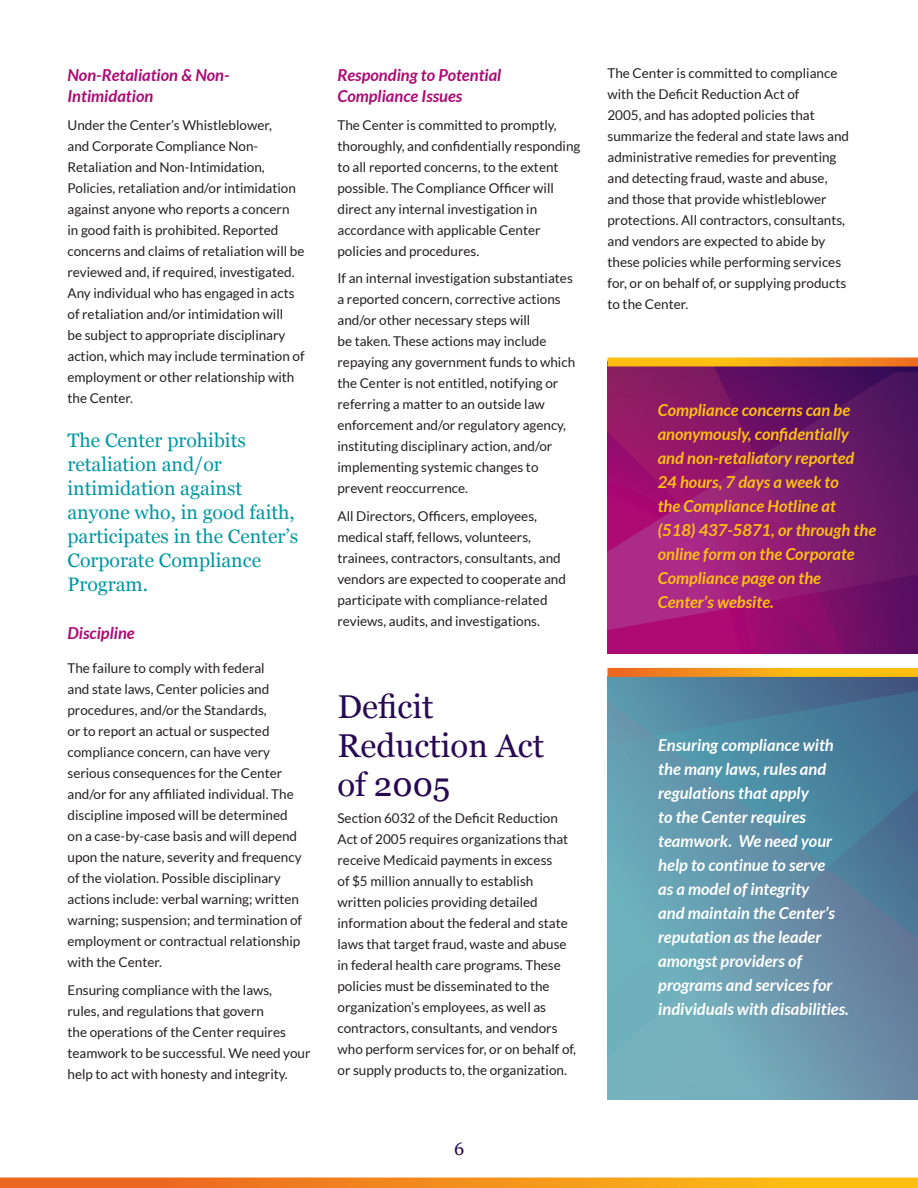
<style>
.page{position:relative;width:918px;height:1188px;background:#fff}
.page>*{position:absolute;margin:0;border:0;box-sizing:border-box;transform-origin:0 0}
.body_copy{font:33px/39px "Georgia";color:#280953}
.Call_Out{font:19.5px/24px "Georgia";color:#0097a4}
.t1{font:18px "Georgia";color:#280953}
.yellow_call_out_text{font:italic 700 16.5px/24px "Lato";color:#fff}
.body_copy-2{font:italic 700 16.5px/24px "Lato";color:#fdbe12}
.subhead{font:italic 700 16.5px/21px "Lato";color:#ad0a74}
.Call_Out-2{font:italic 700 16.5px "Lato";color:#ad0a74}
.body_copy-3{font:13.5px/21px "Lato";color:#231f20}
</style>
<div class="page">
<svg style="left:608px;top:677px;width:310px;height:422px;background:#5f92a9"></svg>
<svg style="left:608px;top:668px;width:310px;height:9px;background:#f5a019"></svg>
<svg style="left:860px;top:371px;width:58px;height:282px;background:#5d1462"></svg>
<svg style="left:608px;top:366px;width:252px;height:287px;background:#8f1970"></svg>
<svg style="left:607px;top:357px;width:311px;height:9px;background:#f7aa24"></svg>
<svg style="left:0;top:1178px;width:918px;height:10px;background:#f3901b"></svg>
<p class="subhead" style="left:68px;top:65px;width:164px">Non-Retaliation &amp; Non-<br>Intimidation</p>
<p class="body_copy-3" style="left:68px;top:114px;width:239px">Under the Center’s Whistleblower,<br>and Corporate Compliance Non-Retaliation and Non-Intimidation, Policies, retaliation and/or intimidation against anyone who reports a concern<br>in good faith is prohibited. Reported concerns and claims of retaliation will be reviewed and, if required, investigated.<br>Any individual who has engaged in acts of retaliation and/or intimidation will<br>be subject to appropriate disciplinary action, which may include termination of employment or other relationship with the Center.</p>
<p class="Call_Out" style="left:68px;top:427px;width:232px">The Center prohibits retaliation and/or intimidation against anyone who, in good faith, participates in the Center’s<br>Corporate Compliance<br>Program.</p>
<p class="Call_Out-2" style="left:68px;top:623px;width:69px">Discipline</p>
<p class="body_copy-3" style="left:68px;top:658px;width:236px">The failure to comply with federal<br>and state laws, Center policies and procedures, and/or the Standards,<br>or to report an actual or suspected compliance concern, can have very serious consequences for the Center and/or for any affiliated individual. The discipline imposed will be determined on a case-by-case basis and will depend upon the nature, severity and frequency of the violation. Possible disciplinary actions include: verbal warning; written warning; suspension; and termination of employment or contractual relationship with the Center.</p>
<p class="body_copy-3" style="left:68px;top:980px;width:244px">Ensuring compliance with the laws,<br>rules, and regulations that govern<br>the operations of the Center requires teamwork to be successful. We need your help to act with honesty and integrity.</p>
<p class="subhead" style="left:338px;top:65px;width:165px">Responding to Potential<br>Compliance Issues</p>
<p class="body_copy-3" style="left:338px;top:114px;width:245px">The Center is committed to promptly, thoroughly, and confidentially responding to all reported concerns, to the extent possible. The Compliance Officer will direct any internal investigation in accordance with applicable Center policies and procedures.</p>
<p class="body_copy-3" style="left:338px;top:268px;width:239px">If an internal investigation substantiates a reported concern, corrective actions and/or other necessary steps will<br>be taken. These actions may include repaying any government funds to which the Center is not entitled, notifying or referring a matter to an outside law enforcement and/or regulatory agency, instituting disciplinary action, and/or implementing systemic changes to prevent reoccurrence.</p>
<p class="body_copy-3" style="left:338px;top:506px;width:230px">All Directors, Officers, employees, medical staff, fellows, volunteers, trainees, contractors, consultants, and vendors are expected to cooperate and participate with compliance-related reviews, audits, and investigations.</p>
<p class="body_copy" style="left:338px;top:685px;width:208px">Deficit<br>Reduction Act of 2005</p>
<p class="body_copy-3" style="left:338px;top:808px;width:240px">Section 6032 of the Deficit Reduction Act of 2005 requires organizations that receive Medicaid payments in excess<br>of $5 million annually to establish written policies providing detailed information about the federal and state laws that target fraud, waste and abuse in federal health care programs. These policies must be disseminated to the organization’s employees, as well as contractors, consultants, and vendors who perform services for, or on behalf of, or supply products to, the organization.</p>
<h3 class="t1" style="left:454px;top:1135px;width:12px">6</h3>
<p class="body_copy-3" style="left:608px;top:63px;width:243px">The Center is committed to compliance with the Deficit Reduction Act of<br>2005, and has adopted policies that summarize the federal and state laws and administrative remedies for preventing and detecting fraud, waste and abuse, and those that provide whistleblower protections. All contractors, consultants, and vendors are expected to abide by these policies while performing services for, or on behalf of, or supplying products to the Center.</p>
<p class="body_copy-2" style="left:658px;top:398px;width:220px">Compliance concerns can be anonymously, confidentially and non-retaliatory reported<br>24 hours, 7 days a week to<br>the Compliance Hotline at (518) 437-5871, or through the online form on the Corporate<br>Compliance page on the<br>Center’s website.</p>
<p class="yellow_call_out_text" style="left:658px;top:733px;width:192px">Ensuring compliance with the many laws, rules and regulations that apply<br>to the Center requires teamwork. We need your help to continue to serve<br>as a model of integrity<br>and maintain the Center’s reputation as the leader amongst providers of programs and services for individuals with disabilities.</p>
</div>
